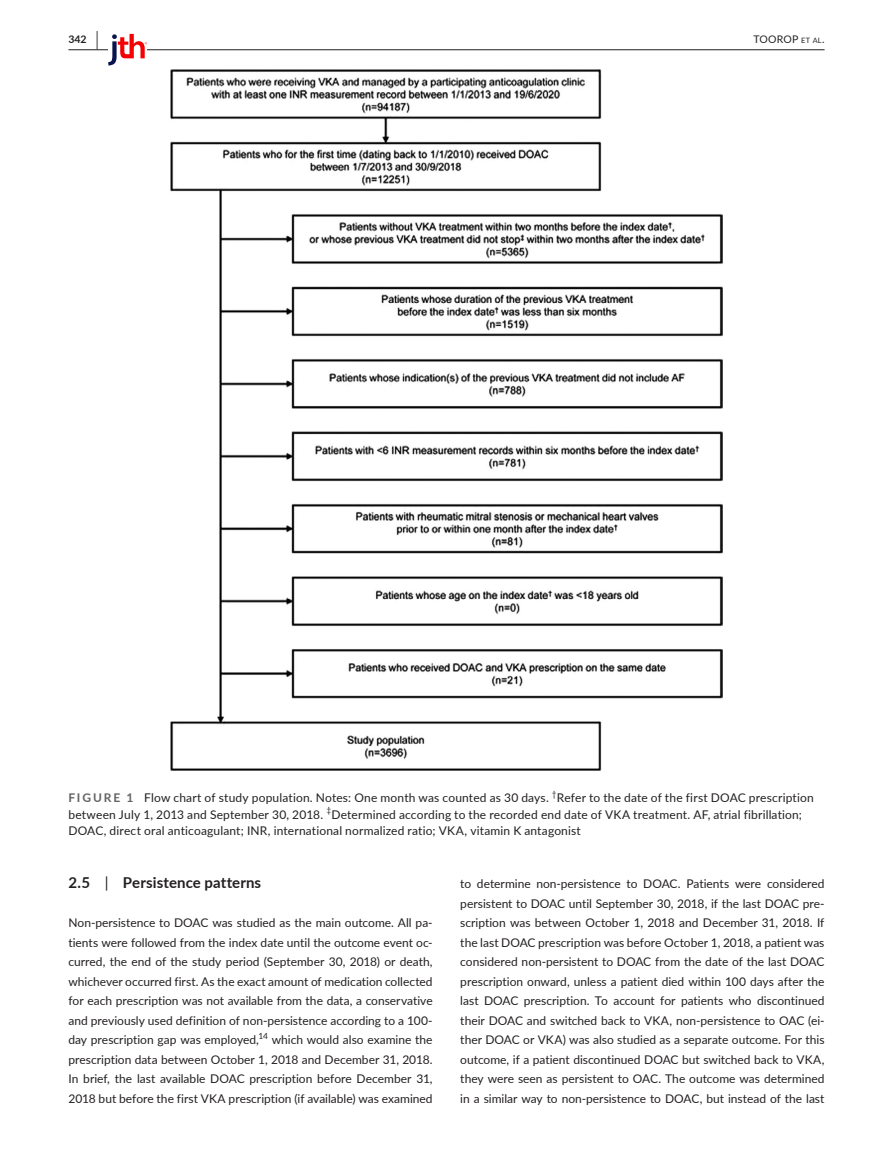
<style>
.page{position:relative;width:893px;height:1174px;background:#fff}
.page>*{position:absolute;margin:0;border:0;box-sizing:border-box;transform-origin:0 0}
.t1{font:700 15px "Lato";letter-spacing:.005em;color:#231f20}
.t2{font:12px/19.5px "Lato";letter-spacing:.01em;color:#231f20;text-align:justify}
.t3{font:10.5px "Lato";letter-spacing:.02em;color:#231f20}
.t4{font:700 10.5px "Lato";color:#231f20}
.t5{font:8.4px "Lato";color:#231f20}
.s1{font-size:19.5px}
.s2{font-size:7.35px}
.s3{font-weight:700;color:#636366}
.s4{font-weight:400}
</style>
<div class="page">
<hr style="left:68px;top:49px;width:756px;height:1px;background:#231f20">
<svg style="left:108px;top:34px;width:39px;height:31px"></svg>
<img style="left:170px;top:69px;width:553px;height:701px">
<p class="t4" style="left:68px;top:31px;width:31px">342 <span class="s1">|</span></p>
<p class="t3" style="left:753px;top:31px;width:73px">TOOROP <span class="s2">et al</span>.</p>
<p class="t2" style="left:68px;top:787px;width:482px"><span class="s3">FIGURE 1</span> Flow chart of study population. Notes: One month was counted as 30 days.</p>
<p class="t5" style="left:552px;top:788px;width:6px">†</p>
<p class="t2" style="left:557px;top:787px;width:258px">Refer to the date of the first DOAC prescription</p>
<p class="t2" style="left:68px;top:804px;width:256px">between July 1, 2013 and September 30, 2018.</p>
<p class="t5" style="left:326px;top:804px;width:6px">‡</p>
<p class="t2" style="left:68px;top:805px;width:735px;line-height:16.5px;text-indent:263px">Determined according to the recorded end date of VKA treatment. AF, atrial fibrillation;<br>DOAC, direct oral anticoagulant; INR, international normalized ratio; VKA, vitamin K antagonist</p>
<p class="t1" style="left:68px;top:872px;width:194px">2.5 <span class="s4">|</span> Persistence patterns</p>
<p class="t2" style="left:68px;top:912px;width:366px">Non-persistence to DOAC was studied as the main outcome. All pa&shy;tients were followed from the index date until the outcome event oc&shy;curred, the end of the study period (September 30, 2018) or death, whichever occurred first. As the exact amount of medication collected for each prescription was not available from the data, a conservative and previously used definition of non-persistence according to a 100- day prescription gap was employed,<sup>14</sup> which would also examine the prescription data between October 1, 2018 and December 31, 2018.<br>In brief, the last available DOAC prescription before December 31, 2018 but before the first VKA prescription (if available) was examined</p>
<p class="t2" style="left:460px;top:873px;width:366px">to determine non-persistence to DOAC. Patients were considered persistent to DOAC until September 30, 2018, if the last DOAC pre&shy;scription was between October 1, 2018 and December 31, 2018. If the last DOAC prescription was before October 1, 2018, a patient was considered non-persistent to DOAC from the date of the last DOAC prescription onward, unless a patient died within 100 days after the last DOAC prescription. To account for patients who discontinued their DOAC and switched back to VKA, non-persistence to OAC (ei&shy;ther DOAC or VKA) was also studied as a separate outcome. For this outcome, if a patient discontinued DOAC but switched back to VKA, they were seen as persistent to OAC. The outcome was determined in a similar way to non-persistence to DOAC, but instead of the last</p>
</div>
